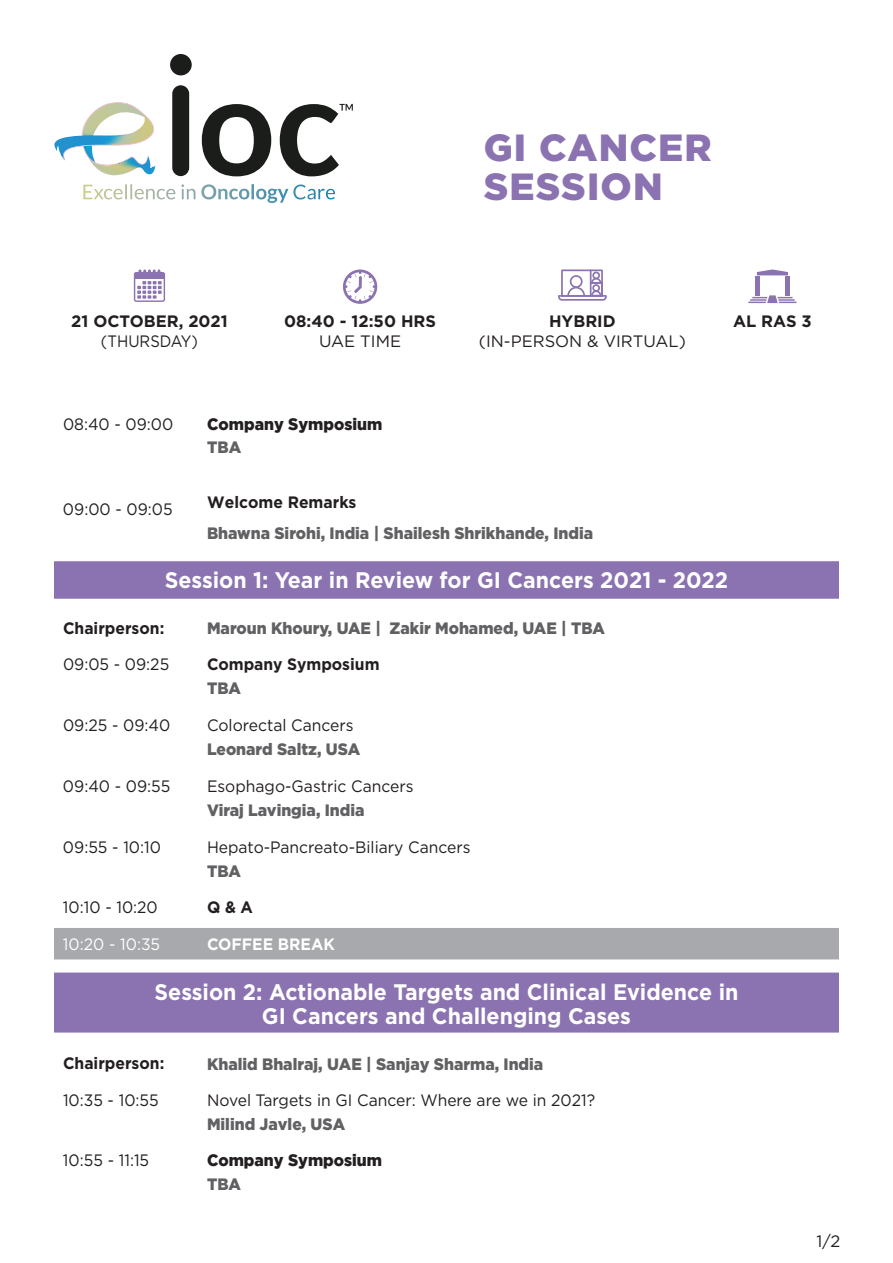
<style>
.page{position:relative;width:893px;height:1263px;background:#fff}
.page>*{position:absolute;margin:0;border:0;box-sizing:border-box;transform-origin:0 0}
.t1{font:900 37.8px/39px "Gotham";letter-spacing:.03em;color:#8b73b1}
.t2{font:700 22.5px/24px "Gotham";color:#fff;text-align:center;scale:.95 1}
.t3{font:16.5px/35.5px "Gotham";color:#231f20;scale:.95 1}
.t4{font:900 16.5px "Gotham";color:#616164;scale:.95 1}
.t5{font:700 16.5px "Gotham";color:#231f20;scale:.95 1}
.t6{font:700 16.5px "Gotham";color:#231f20}
.t7{font:900 16.5px "Gotham";color:#231f20;scale:.95 1}
.t8{font:16.5px "Gotham";color:#231f20}
.t9{font:16.5px "Gotham";color:#fff;scale:.95 1}
.t10{font:700 16.5px "Gotham";color:#fff;scale:.95 1}
.t11{font:16.5px "Gotham";color:#231f20;scale:.9 1}
.s1{font-weight:900;color:#616164}
</style>
<div class="page">
<svg style="left:83px;top:184px;width:92px;height:15px"></svg>
<svg style="left:181px;top:184px;width:14px;height:15px"></svg>
<svg style="left:201px;top:184px;width:134px;height:19px"></svg>
<svg style="left:170px;top:54px;width:22px;height:122px"></svg>
<svg style="left:202px;top:104px;width:69px;height:72px"></svg>
<svg style="left:280px;top:104px;width:73px;height:72px"></svg>
<svg style="left:54px;top:102px;width:102px;height:73px"></svg>
<div style="left:54px;top:561px;width:785px;height:38px;background:#8b73b1"></div>
<div style="left:54px;top:928px;width:785px;height:31px;background:#a8a9ad"></div>
<div style="left:54px;top:972px;width:785px;height:60px;background:#8b73b1"></div>
<svg style="left:343px;top:269px;width:34px;height:35px"></svg>
<svg style="left:558px;top:269px;width:49px;height:32px"></svg>
<hr style="left:755px;top:276px;width:4px;height:19px;background:#8b73b1">
<hr style="left:786px;top:276px;width:4px;height:19px;background:#8b73b1">
<svg style="left:757px;top:269px;width:31px;height:6px"></svg>
<svg style="left:748px;top:295px;width:48px;height:8px"></svg>
<svg style="left:134px;top:269px;width:31px;height:33px"></svg>
<h1 class="t1" style="left:484px;top:128px;width:230px">GI CANCER<br>SESSION</h1>
<p class="t6" style="left:71px;top:312px;width:158px">21 OCTOBER, 2021</p>
<p class="t6" style="left:733px;top:312px;width:80px">AL RAS 3</p>
<p class="t11" style="left:101px;top:331px;width:109px">(THURSDAY)</p>
<p class="t6" style="left:284px;top:312px;width:153px">08:40 - 12:50 HRS</p>
<p class="t8" style="left:319px;top:331px;width:84px">UAE TIME</p>
<p class="t6" style="left:549px;top:312px;width:68px">HYBRID</p>
<p class="t8" style="left:479px;top:331px;width:208px">(IN-PERSON &amp; VIRTUAL)</p>
<p class="t3" style="left:63px;top:406px;width:118px">08:40 - 09:00</p>
<p class="t7" style="left:207px;top:414px;width:186px">Company Symposium</p>
<p class="t4" style="left:207px;top:436px;width:37px">TBA</p>
<p class="t5" style="left:207px;top:493px;width:159px">Welcome Remarks</p>
<p class="t4" style="left:207px;top:521px;width:408px">Bhawna Sirohi, India | Shailesh Shrikhande, India</p>
<h2 class="t2" style="left:165px;top:568px;width:595px">Session 1: Year in Review for GI Cancers 2021 - 2022</h2>
<p class="t3" style="left:63px;top:491px;width:117px">09:00 - 09:05</p>
<p class="t5" style="left:63px;top:618px;width:108px">Chairperson:</p>
<p class="t4" style="left:207px;top:616px;width:421px">Maroun Khoury, UAE | Zakir Mohamed, UAE | TBA</p>
<p class="t3" style="left:63px;top:646px;width:113px">09:05 - 09:25</p>
<p class="t5" style="left:207px;top:655px;width:183px">Company Symposium</p>
<p class="t4" style="left:207px;top:677px;width:37px">TBA</p>
<p class="t3" style="left:63px;top:707px;width:114px">09:25 - 09:40</p>
<p class="t3" style="left:207px;top:707px;width:156px">Colorectal Cancers</p>
<p class="t4" style="left:207px;top:738px;width:163px">Leonard Saltz, USA</p>
<p class="t3" style="left:63px;top:768px;width:115px">09:40 - 09:55</p>
<p class="t3" style="left:207px;top:768px;width:219px">Esophago-Gastric Cancers</p>
<p class="t4" style="left:207px;top:798px;width:167px">Viraj Lavingia, India</p>
<p class="t3" style="left:63px;top:829px;width:105px">09:55 - 10:10</p>
<p class="t3" style="left:207px;top:828px;width:279px">Hepato-Pancreato-Biliary Cancers</p>
<p class="t4" style="left:207px;top:859px;width:37px">TBA</p>
<p class="t3" style="left:63px;top:889px;width:101px">10:10 - 10:20</p>
<p class="t5" style="left:207px;top:898px;width:50px">Q &amp; A</p>
<p class="t9" style="left:63px;top:934px;width:104px">10:20 - 10:35</p>
<p class="t10" style="left:207px;top:935px;width:136px">COFFEE BREAK</p>
<h2 class="t2" style="left:155px;top:979px;width:616px">Session 2: Actionable Targets and Clinical Evidence in<br>GI Cancers and Challenging Cases</h2>
<p class="t5" style="left:63px;top:1053px;width:108px">Chairperson:</p>
<p class="t3" style="left:63px;top:1082px;width:102px">10:35 - 10:55</p>
<p class="t3" style="left:207px;top:1046px;width:410px"><span class="s1">Khalid</span> <span class="s1">Bhalraj, UAE | Sanjay Sharma, India<br></span>Novel Targets in GI Cancer: Where are we in 2021?</p>
<p class="t4" style="left:207px;top:1112px;width:147px">Milind Javle, USA</p>
<p class="t7" style="left:207px;top:1151px;width:186px">Company Symposium</p>
<p class="t4" style="left:207px;top:1173px;width:37px">TBA</p>
<p class="t3" style="left:63px;top:1142px;width:92px">10:55 - 11:15</p>
<p class="t8" style="left:816px;top:1231px;width:25px">1/2</p>
</div>
